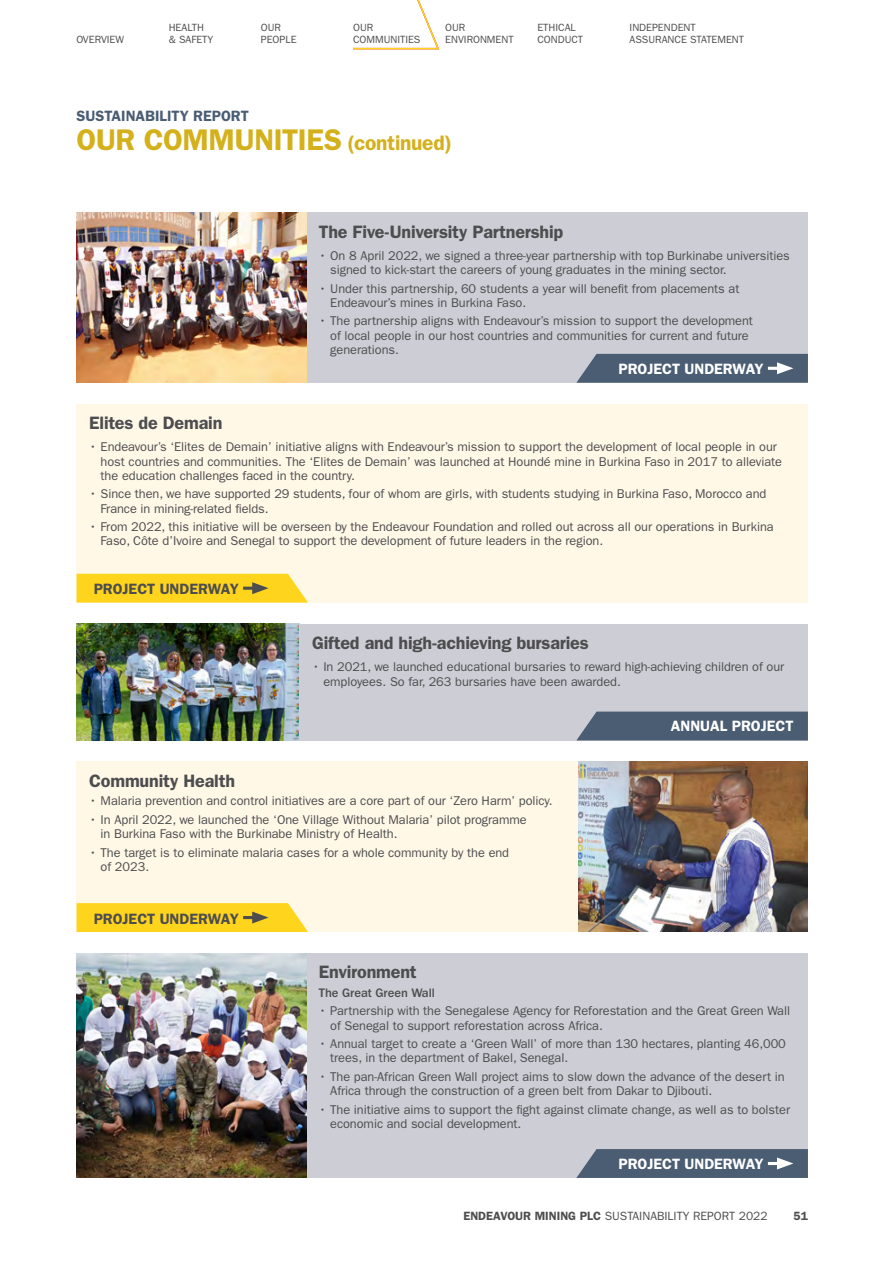
<style>
.page{position:relative;width:893px;height:1263px;background:#fff}
.page>*{position:absolute;margin:0;border:0;box-sizing:border-box;transform-origin:0 0}
.HEADING_1{font:600 30px "ITC Franklin Gothic Std";letter-spacing:-.01em;color:#d4b01a}
.HEADING_2{font:600 18px "ITC Franklin Gothic Std";letter-spacing:-.01em;color:#4d4d4f}
.t1{font:600 15px "ITC Franklin Gothic Std";color:#fff}
.t2{font:600 15px "ITC Franklin Gothic Std";color:#4d4d4f}
.t3{font:600 15px "ITC Franklin Gothic Std";color:#4a5d73}
.TABLES-Body_Text{font:12.75px/14.2px "ITC Franklin Gothic Std";letter-spacing:-.005em;color:#4d4d4f}
.TABLES-Body_Text-2{font:500 12.75px "ITC Franklin Gothic Std";letter-spacing:-.005em;color:#4d4d4f}
.t4{font:12px "ITC Franklin Gothic Std";color:#4d4d4f}
.t5{font:600 12px "ITC Franklin Gothic Std";color:#4d4d4f}
.t6{font:10.5px/12px "ITC Franklin Gothic Std";color:#4d4d4f}
.s1{font-size:21px}
.s2{font-weight:600}
</style>
<div class="page">
<img style="left:77px;top:624px;width:222px;height:117px">
<div style="left:306px;top:213px;width:502px;height:170px;background:#cdced5"></div>
<div style="left:306px;top:953px;width:502px;height:225px;background:#cdced5"></div>
<div style="left:299px;top:624px;width:509px;height:117px;background:#cdced5"></div>
<div style="left:77px;top:762px;width:501px;height:170px;background:#fff8e7"></div>
<div style="left:77px;top:404px;width:731px;height:199px;background:#fff8e7"></div>
<svg style="left:577px;top:711px;width:231px;height:29px;background:#526378"></svg>
<svg style="left:576px;top:354px;width:232px;height:29px;background:#54667a"></svg>
<svg style="left:576px;top:1149px;width:232px;height:29px;background:#53657a"></svg>
<svg style="left:77px;top:903px;width:231px;height:29px;background:#fbd326"></svg>
<svg style="left:77px;top:574px;width:231px;height:29px;background:#fbd328"></svg>
<img style="left:77px;top:213px;width:229px;height:170px">
<img style="left:77px;top:953px;width:229px;height:225px">
<img style="left:578px;top:762px;width:230px;height:170px">
<svg style="left:353px;top:0;width:87px;height:50px"></svg>
<p class="t6" style="left:77px;top:33px;width:49px">OVERVIEW</p>
<p class="t6" style="left:169px;top:21px;width:46px">HEALTH &amp; SAFETY</p>
<p class="t6" style="left:261px;top:21px;width:37px">OUR<br>PEOPLE</p>
<p class="t6" style="left:353px;top:21px;width:69px">OUR<br>COMMUNITIES</p>
<p class="t6" style="left:445px;top:21px;width:70px">OUR<br>ENVIRONMENT</p>
<p class="t6" style="left:537px;top:21px;width:47px">ETHICAL<br>CONDUCT</p>
<p class="t6" style="left:630px;top:21px;width:116px">INDEPENDENT<br>ASSURANCE STATEMENT</p>
<p class="t3" style="left:77px;top:107px;width:174px">SUSTAINABILITY REPORT</p>
<p class="HEADING_1" style="left:77px;top:122px;width:377px">OUR COMMUNITIES <span class="s1">(continued)</span></p>
<p class="HEADING_2" style="left:319px;top:221px;width:246px">The Five-University Partnership</p>
<p class="TABLES-Body_Text" style="left:330px;top:249px;width:461px;text-indent:-11px">• On 8 April 2022, we signed a three-year partnership with top Burkinabe universities signed to kick-start the careers of young graduates in the mining sector.</p>
<p class="TABLES-Body_Text" style="left:330px;top:281px;width:411px;text-indent:-11px">• Under this partnership, 60 students a year will benefit from placements at<br>Endeavour’s mines in Burkina Faso.</p>
<p class="TABLES-Body_Text" style="left:330px;top:314px;width:424px;text-indent:-11px">• The partnership aligns with Endeavour’s mission to support the development of local people in our host countries and communities for current and future generations.</p>
<p class="t1" style="left:618px;top:360px;width:147px">PROJECT UNDERWAY</p>
<p class="HEADING_2" style="left:89px;top:412px;width:135px">Elites de Demain</p>
<p class="TABLES-Body_Text" style="left:101px;top:440px;width:683px;text-indent:-11px">• Endeavour’s ‘Elites de Demain’ initiative aligns with Endeavour’s mission to support the development of local people in our host countries and communities. The ‘Elites de Demain’ was launched at Houndé mine in Burkina Faso in 2017 to alleviate the education challenges faced in the country.</p>
<p class="TABLES-Body_Text" style="left:101px;top:487px;width:667px;text-indent:-11px">• Since then, we have supported 29 students, four of whom are girls, with students studying in Burkina Faso, Morocco and<br>France in mining-related fields.</p>
<p class="TABLES-Body_Text" style="left:101px;top:520px;width:675px;text-indent:-11px">• From 2022, this initiative will be overseen by the Endeavour Foundation and rolled out across all our operations in Burkina<br>Faso, Côte d’Ivoire and Senegal to support the development of future leaders in the region.</p>
<p class="t2" style="left:94px;top:580px;width:147px">PROJECT UNDERWAY</p>
<p class="HEADING_2" style="left:312px;top:632px;width:278px">Gifted and high-achieving bursaries</p>
<p class="TABLES-Body_Text" style="left:323px;top:660px;width:462px;text-indent:-11px">• In 2021, we launched educational bursaries to reward high-achieving children of our employees. So far, 263 bursaries have been awarded.</p>
<p class="t1" style="left:671px;top:717px;width:124px">ANNUAL PROJECT</p>
<p class="HEADING_2" style="left:89px;top:770px;width:147px">Community Health</p>
<p class="TABLES-Body_Text" style="left:89px;top:794px;width:465px">• Malaria prevention and control initiatives are a core part of our ‘Zero Harm’ policy.</p>
<p class="TABLES-Body_Text" style="left:101px;top:813px;width:428px;text-indent:-11px">• In April 2022, we launched the ‘One Village Without Malaria’ pilot programme in Burkina Faso with the Burkinabe Ministry of Health.</p>
<p class="TABLES-Body_Text" style="left:101px;top:845px;width:410px;text-indent:-11px">• The target is to eliminate malaria cases for a whole community by the end of 2023.</p>
<p class="t2" style="left:94px;top:909px;width:147px">PROJECT UNDERWAY</p>
<p class="HEADING_2" style="left:319px;top:961px;width:99px">Environment</p>
<p class="TABLES-Body_Text-2" style="left:319px;top:985px;width:118px">The Great Green Wall</p>
<p class="TABLES-Body_Text" style="left:330px;top:1004px;width:461px;text-indent:-11px">• Partnership with the Senegalese Agency for Reforestation and the Great Green Wall of Senegal to support reforestation across Africa.</p>
<p class="TABLES-Body_Text" style="left:330px;top:1037px;width:457px;text-indent:-11px">• Annual target to create a ‘Green Wall’ of more than 130 hectares, planting 46,000 trees, in the department of Bakel, Senegal.</p>
<p class="TABLES-Body_Text" style="left:330px;top:1069px;width:456px;text-indent:-11px">• The pan-African Green Wall project aims to slow down the advance of the desert in<br>Africa through the construction of a green belt from Dakar to Djibouti.</p>
<p class="TABLES-Body_Text" style="left:330px;top:1102px;width:461px;text-indent:-11px">• The initiative aims to support the fight against climate change, as well as to bolster economic and social development.</p>
<p class="t1" style="left:618px;top:1155px;width:147px">PROJECT UNDERWAY</p>
<p class="t4" style="left:463px;top:1209px;width:306px"><span class="s2">ENDEAVOUR MINING PLC</span> SUSTAINABILITY REPORT 2022</p>
<p class="t5" style="left:793px;top:1209px;width:16px">51</p>
</div>
